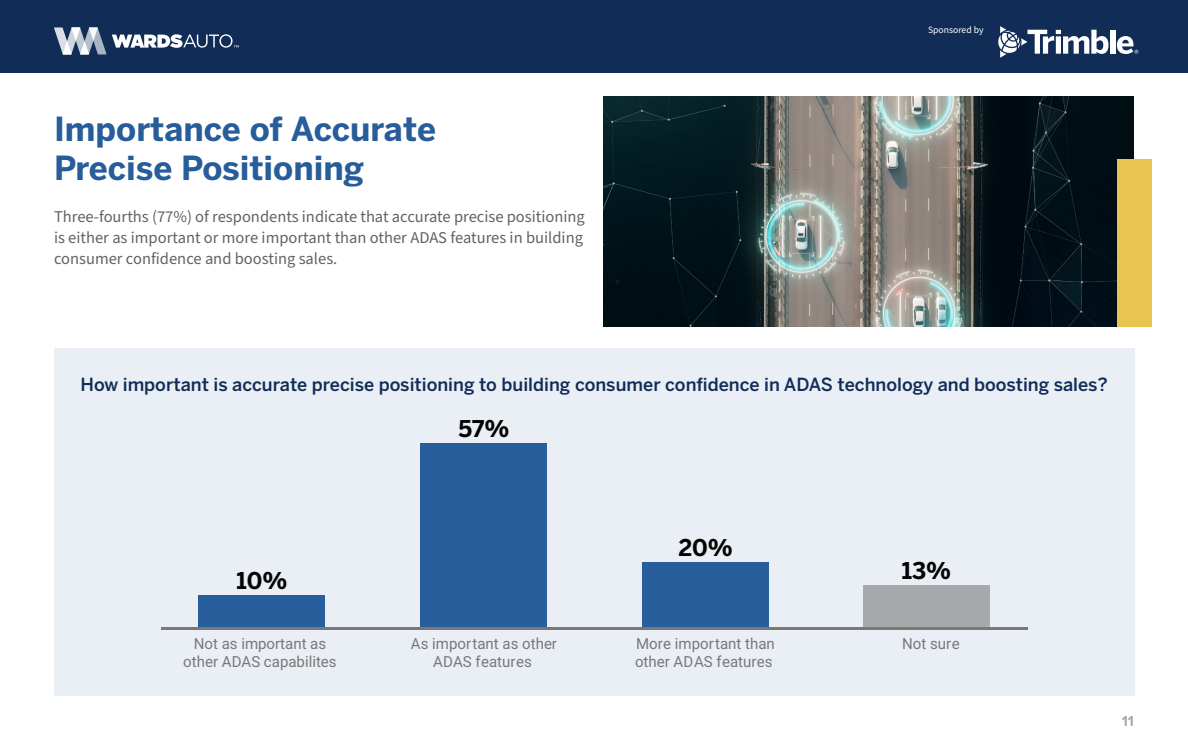
<style>
.page{position:relative;width:1188px;height:756px;background:#fff}
.page>*{position:absolute;margin:0;border:0;box-sizing:border-box;transform-origin:0 0}
.t1{font:700 33px/39px "Benton Sans";color:#275d99}
.t2{font:700 22.95px "Benton Sans";color:#040503}
.t3{font:500 18px "Benton Sans";color:#102c57}
.t4{font:16.5px/21px "Source Sans Pro";color:#636366;text-align:justify}
.t5{font:15.3px/17.9px "Roboto";color:#787877;text-align:center}
.t6{font:700 15px "Proxima Nova";color:#a8a9ad}
.t7{font:9.6px "Source Sans Pro";color:#fff}
</style>
<div class="page">
<div style="left:0;top:0;width:1188px;height:72px;background:#102c57"></div>
<div style="left:1110px;top:30px;width:5px;height:24px;background:#fff"></div>
<svg style="left:1117px;top:36px;width:21px;height:18px"></svg>
<svg style="left:998px;top:26px;width:111px;height:32px"></svg>
<svg style="left:54px;top:27px;width:52px;height:27px"></svg>
<svg style="left:112px;top:34px;width:127px;height:14px"></svg>
<div style="left:54px;top:348px;width:1080px;height:348px;background:#e9eff5"></div>
<img style="left:603px;top:96px;width:531px;height:231px">
<div style="left:1117px;top:159px;width:34px;height:168px;background:#eac451"></div>
<hr style="left:161px;top:628px;width:866px;height:2px;background:#787877">
<div style="left:198px;top:596px;width:127px;height:31px;background:#285e9b"></div>
<div style="left:420px;top:444px;width:127px;height:183px;background:#285e9b"></div>
<div style="left:642px;top:563px;width:127px;height:64px;background:#285e9b"></div>
<div style="left:863px;top:586px;width:127px;height:41px;background:#a7a9ac"></div>
<p class="t1" style="left:54px;top:109px;width:384px">Importance of Accurate<br>Precise Positioning</p>
<p class="t4" style="left:54px;top:207px;width:532px">Three-fourths (77%) of respondents indicate that accurate precise positioning is either as important or more important than other ADAS features in building consumer confidence and boosting sales.</p>
<p class="t7" style="left:928px;top:23px;width:57px">Sponsored by</p>
<p class="t3" style="left:80px;top:374px;width:1029px">How important is accurate precise positioning to building consumer confidence in ADAS technology and boosting sales?</p>
<p class="t2" style="left:458px;top:415px;width:52px">57%</p>
<p class="t2" style="left:236px;top:567px;width:53px">10%</p>
<p class="t5" style="left:183px;top:636px;width:155px;line-height:18.3px">Not as important as other ADAS capabilites</p>
<p class="t2" style="left:678px;top:534px;width:56px">20%</p>
<p class="t2" style="left:902px;top:557px;width:51px">13%</p>
<p class="t5" style="left:411px;top:636px;width:148px">As important as other<br>ADAS features</p>
<p class="t5" style="left:635px;top:636px;width:141px;text-align:left">More important than other ADAS features</p>
<p class="t5" style="left:902px;top:636px;width:59px">Not sure</p>
<p class="t6" style="left:1122px;top:709px;width:14px">11</p>
</div>
